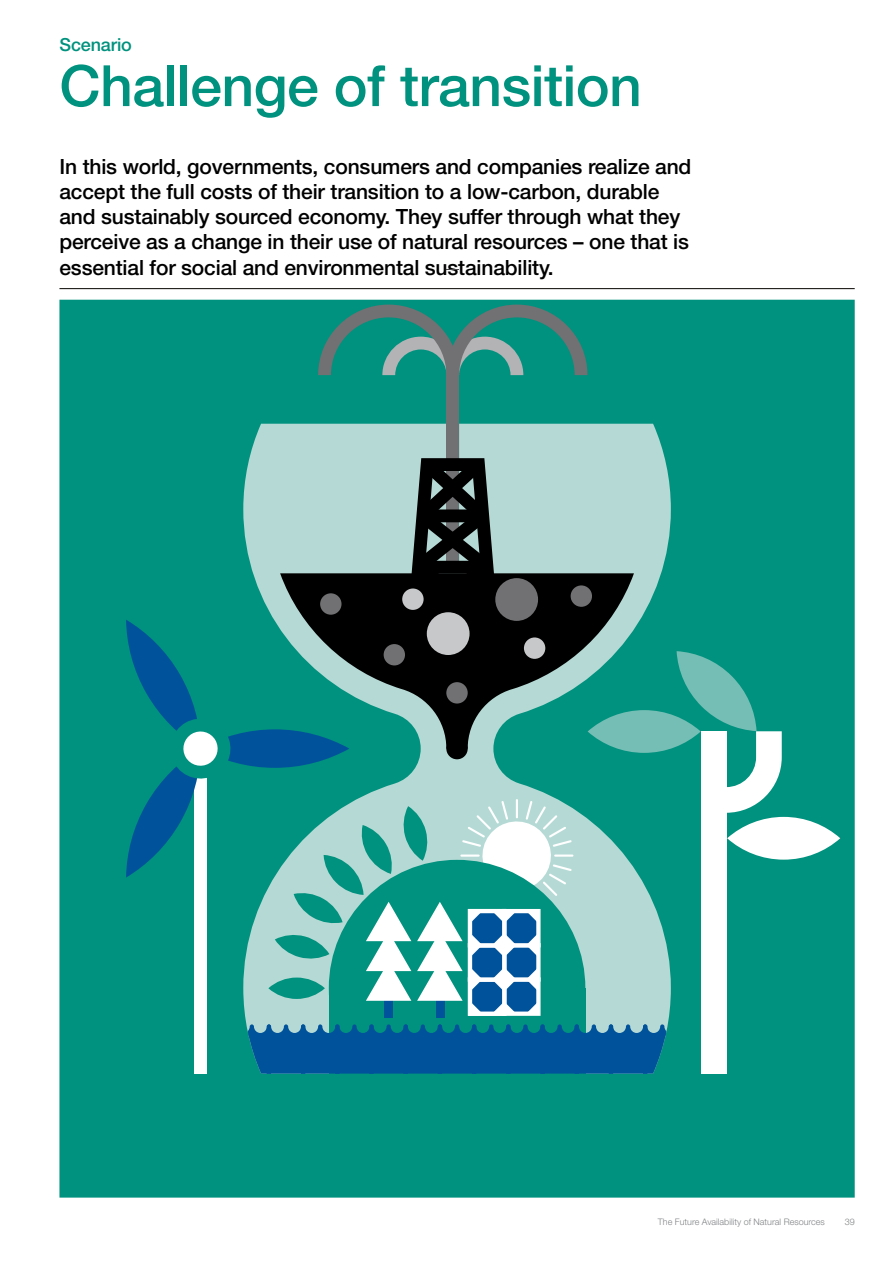
<style>
.page{position:relative;width:893px;height:1263px;background:#fff}
.page>*{position:absolute;margin:0;border:0;box-sizing:border-box;transform-origin:0 0}
.t1{font:500 57px "Helvetica Neue LT Pro";letter-spacing:-.01em;color:#00927e}
.t2{font:500 21px/25.2px "Helvetica Neue LT Pro";letter-spacing:-.01em;color:#000}
.t3{font:500 18px "Helvetica Neue LT Pro";letter-spacing:-.01em;color:#00927e}
.t4{font:300 9px "Helvetica Neue LT Pro";color:#808285}
</style>
<div class="page">
<hr style="left:59px;top:288px;width:796px;height:1px;background:#050401">
<div style="left:59px;top:300px;width:796px;height:897px;background:#00927e"></div>
<svg style="left:243px;top:424px;width:428px;height:600px;fill:#b5dad5"></svg>
<hr style="left:554px;top:854px;width:19px;height:3px;background:#fff">
<svg style="left:280px;top:573px;width:354px;height:176px"></svg>
<div style="left:194px;top:731px;width:13px;height:342px;background:#fff"></div>
<div style="left:701px;top:731px;width:25px;height:342px;background:#fff"></div>
<div style="left:200px;top:729px;width:149px;height:39px;background:#00539b;border-radius:50%"></div>
<svg style="left:126px;top:620px;width:109px;height:257px"></svg>
<div style="left:588px;top:710px;width:113px;height:43px;background:#75beb5;border-radius:50%"></div>
<svg style="left:268px;top:977px;width:57px;height:22px"></svg>
<svg style="left:727px;top:817px;width:113px;height:43px;background:#ddf0ed"></svg>
<svg style="left:677px;top:651px;width:105px;height:162px"></svg>
<div style="left:446px;top:368px;width:13px;height:199px;background:#717073"></div>
<svg style="left:318px;top:305px;width:269px;height:70px"></svg>
<svg style="left:407px;top:458px;width:91px;height:167px;background:#272e2d"></svg>
<div style="left:427px;top:612px;width:43px;height:43px;background:#c7c8ca;border-radius:50%"></div>
<div style="left:524px;top:637px;width:21px;height:22px;background:#c7c8ca;border-radius:50%"></div>
<div style="left:384px;top:644px;width:21px;height:21px;background:#717073;border-radius:50%"></div>
<div style="left:320px;top:593px;width:21px;height:22px;background:#717073;border-radius:50%"></div>
<div style="left:495px;top:578px;width:43px;height:43px;background:#717073;border-radius:50%"></div>
<div style="left:571px;top:585px;width:21px;height:22px;background:#717073;border-radius:50%"></div>
<div style="left:446px;top:682px;width:22px;height:21px;background:#717073;border-radius:50%"></div>
<div style="left:446px;top:738px;width:22px;height:21px;background:#000;border-radius:50%"></div>
<div style="left:402px;top:588px;width:22px;height:22px;background:#c7c8ca;border-radius:50%"></div>
<div style="left:329px;top:988px;width:256px;height:128px;background:#00927e"></div>
<svg style="left:246px;top:1024px;width:422px;height:49px;background:#085f9a"></svg>
<div style="left:436px;top:966px;width:8px;height:52px;background:#00539b"></div>
<div style="left:384px;top:966px;width:9px;height:52px;background:#00539b"></div>
<svg style="left:275px;top:799px;width:297px;height:217px"></svg>
<p class="t3" style="left:60px;top:34px;width:74px">Scenario</p>
<h1 class="t1" style="left:59px;top:52px;width:584px">Challenge of transition</h1>
<p class="t2" style="left:59px;top:153px;width:633px">In this world, governments, consumers and companies realize and accept the full costs of their transition to a low-carbon, durable and sustainably sourced economy. They suffer through what they perceive as a change in their use of natural resources – one that is essential for social and environmental sustainability.</p>
<p class="t4" style="left:658px;top:1216px;width:169px">The Future Availability of Natural Resources</p>
<p class="t4" style="left:845px;top:1216px;width:12px">39</p>
</div>
